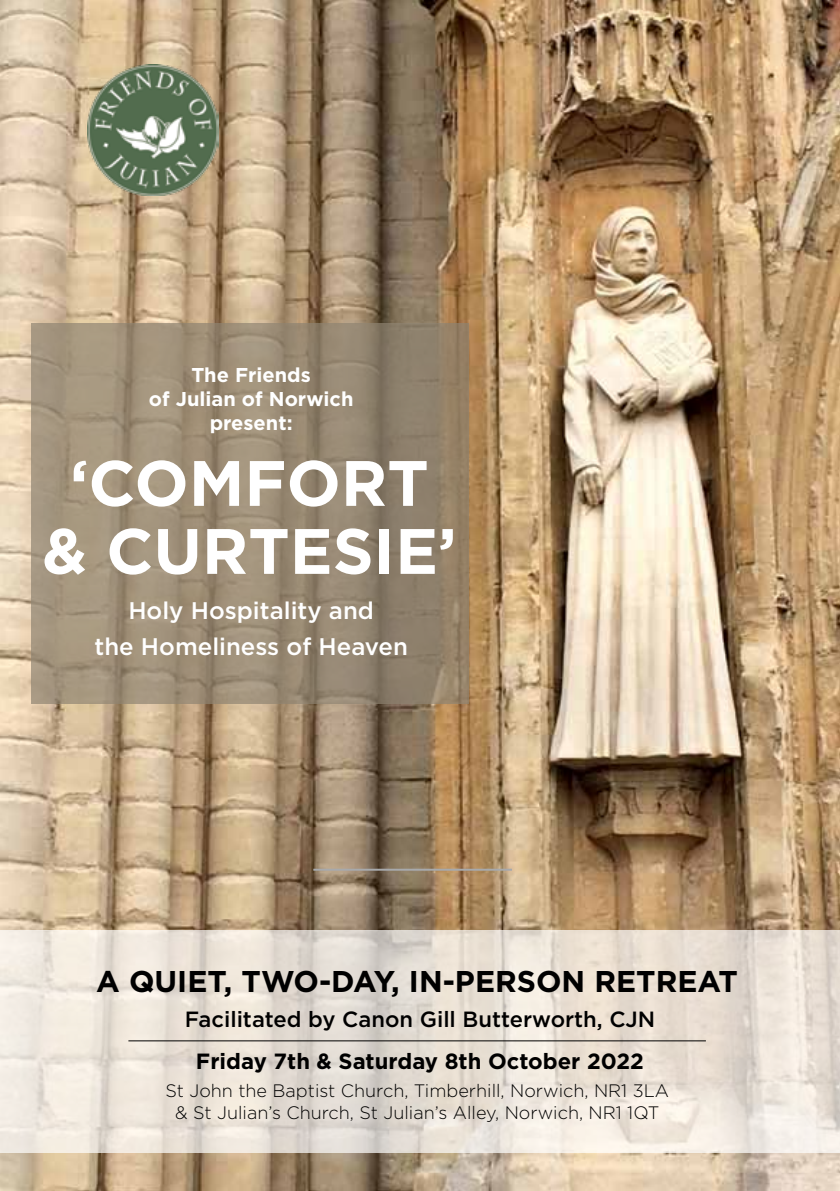
<style>
.page{position:relative;width:840px;height:1191px;background:#fff}
.page>*{position:absolute;margin:0;border:0;box-sizing:border-box;transform-origin:0 0}
.t1{font:700 64px/68px "Gotham";color:#fff;text-align:center}
.t2{font:700 30px "Gotham";color:#000}
.t3{font:500 24px/36px "Gotham";color:#fff;text-align:center}
.t4{font:500 22px "Gotham";color:#000}
.t5{font:700 22px "Gotham";color:#000}
.t6{font:700 20px/24px "Gotham";color:#fff;text-align:center}
.t7{font:300 18px/22px "Gotham";color:#000;text-align:center}
</style>
<div class="page">
<img style="left:0;top:0;width:839px;height:1191px">
<img style="left:88px;top:65px;width:130px;height:130px">
<hr style="left:313px;top:868px;width:198px;height:2px;background:#a7a9ac">
<svg style="left:0;top:930px;width:839px;height:222px;background:#e8e0d6"></svg>
<svg style="left:31px;top:324px;width:437px;height:380px;background:#998a74"></svg>
<hr style="left:128px;top:1040px;width:577px;height:1px;background:#000">
<p class="t6" style="left:149px;top:363px;width:206px">The Friends<br>of Julian of Norwich present:</p>
<h1 class="t1" style="left:42px;top:449px;width:415px">‘COMFORT &amp; CURTESIE’</h1>
<h3 class="t3" style="left:94px;top:592px;width:315px">Holy Hospitality and<br>the Homeliness of Heaven</h3>
<h2 class="t2" style="left:96px;top:961px;width:642px">A QUIET, TWO-DAY, IN-PERSON RETREAT</h2>
<p class="t4" style="left:184px;top:1004px;width:472px">Facilitated by Canon Gill Butterworth, CJN</p>
<p class="t5" style="left:196px;top:1046px;width:449px">Friday 7th &amp; Saturday 8th October 2022</p>
<p class="t7" style="left:165px;top:1079px;width:505px">St John the Baptist Church, Timberhill, Norwich, NR1 3LA &amp; St Julian’s Church, St Julian’s Alley, Norwich, NR1 1QT</p>
</div>
